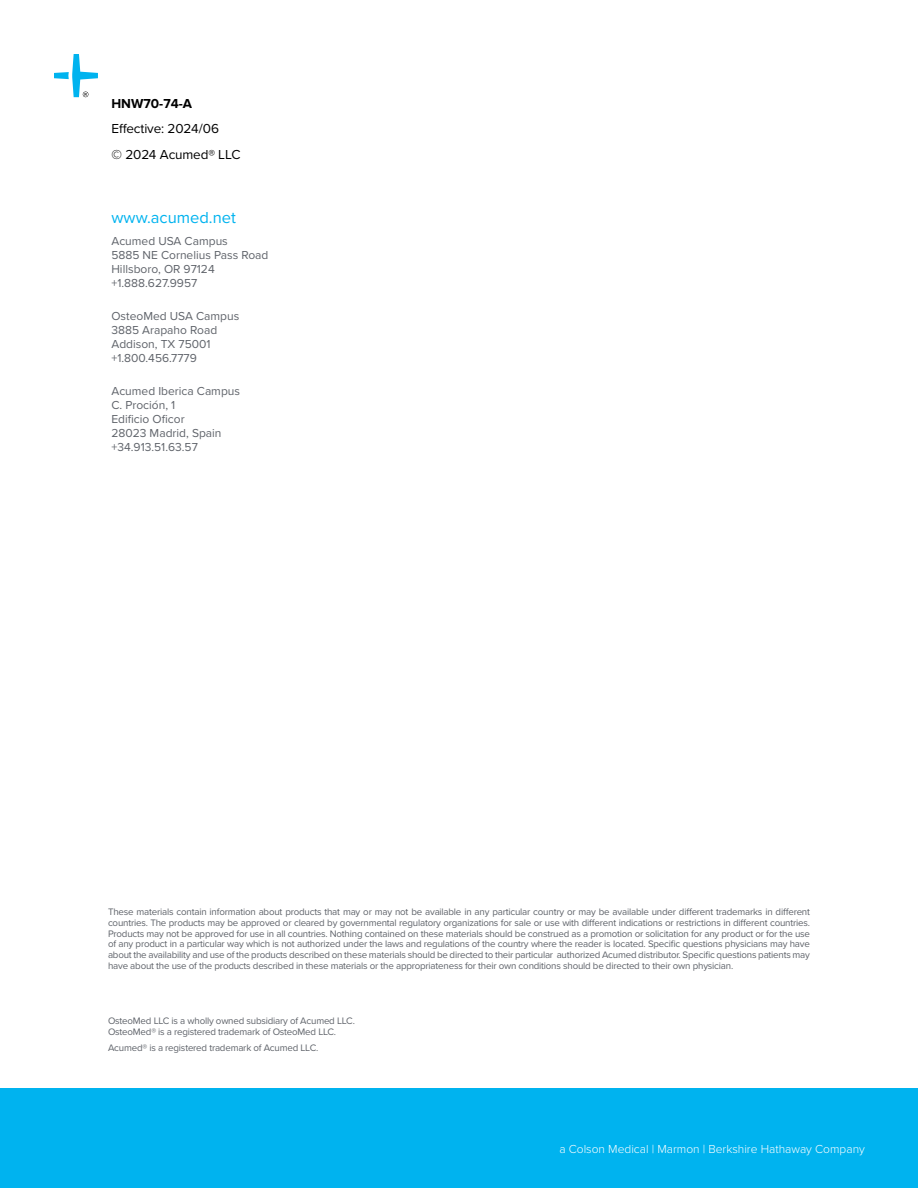
<style>
.page{position:relative;width:918px;height:1188px;background:#fff}
.page>*{position:absolute;margin:0;border:0;box-sizing:border-box;transform-origin:0 0}
.t1{font:16.5px "Proxima Nova";color:#00b3ef}
.t2{font:13.5px/25.5px "Proxima Nova";letter-spacing:-.01em;color:#000}
.t3{font:700 13.5px "Proxima Nova";color:#000}
.t4{font:12px/14px "Proxima Nova";color:#5f636a}
.t5{font:300 12px "Proxima Nova";color:#fff}
.t6{font:9.75px/10.8px "Proxima Nova";letter-spacing:-.02em;color:#5f636a;text-align:justify}
</style>
<div class="page">
<div style="left:0;top:1088px;width:918px;height:100px;background:#00b3ef"></div>
<svg style="left:54px;top:54px;width:44px;height:43px"></svg>
<h2 class="t3" style="left:111px;top:96px;width:82px">HNW70-74-A</h2>
<h2 class="t2" style="left:111px;top:116px;width:131px">Effective: 2024/06<br>© 2024 Acumed® LLC</h2>
<h1 class="t1" style="left:111px;top:205px;width:126px">www.acumed.net</h1>
<p class="t4" style="left:111px;top:233px;width:159px">Acumed USA Campus<br>5885 NE Cornelius Pass Road<br>Hillsboro, OR 97124 +1.888.627.9957</p>
<p class="t4" style="left:111px;top:308px;width:129px">OsteoMed USA Campus<br>3885 Arapaho Road<br>Addison, TX 75001 +1.800.456.7779</p>
<p class="t4" style="left:111px;top:384px;width:130px">Acumed Iberica Campus<br>C. Proción, 1<br>Edificio Oficor<br>28023 Madrid, Spain +34.913.51.63.57</p>
<p class="t6" style="left:108px;top:906px;width:704px">These materials contain information about products that may or may not be available in any particular country or may be available under different trademarks in different countries. The products may be approved or cleared by governmental regulatory organizations for sale or use with different indications or restrictions in different countries.<br>Products may not be approved for use in all countries. Nothing contained on these materials should be construed as a promotion or solicitation for any product or for the use of any product in a particular way which is not authorized under the laws and regulations of the country where the reader is located. Specific questions physicians may have about the availability and use of the products described on these materials should be directed to their particular authorized Acumed distributor. Specific questions patients may have about the use of the products described in these materials or the appropriateness for their own conditions should be directed to their own physician.</p>
<p class="t6" style="left:108px;top:1015px;width:248px">OsteoMed LLC is a wholly owned subsidiary of Acumed LLC.<br>OsteoMed® is a registered trademark of OsteoMed LLC.</p>
<p class="t6" style="left:108px;top:1042px;width:212px">Acumed® is a registered trademark of Acumed LLC.</p>
<p class="t5" style="left:559px;top:1140px;width:307px">a Colson Medical | Marmon | Berkshire Hathaway Company</p>
</div>
